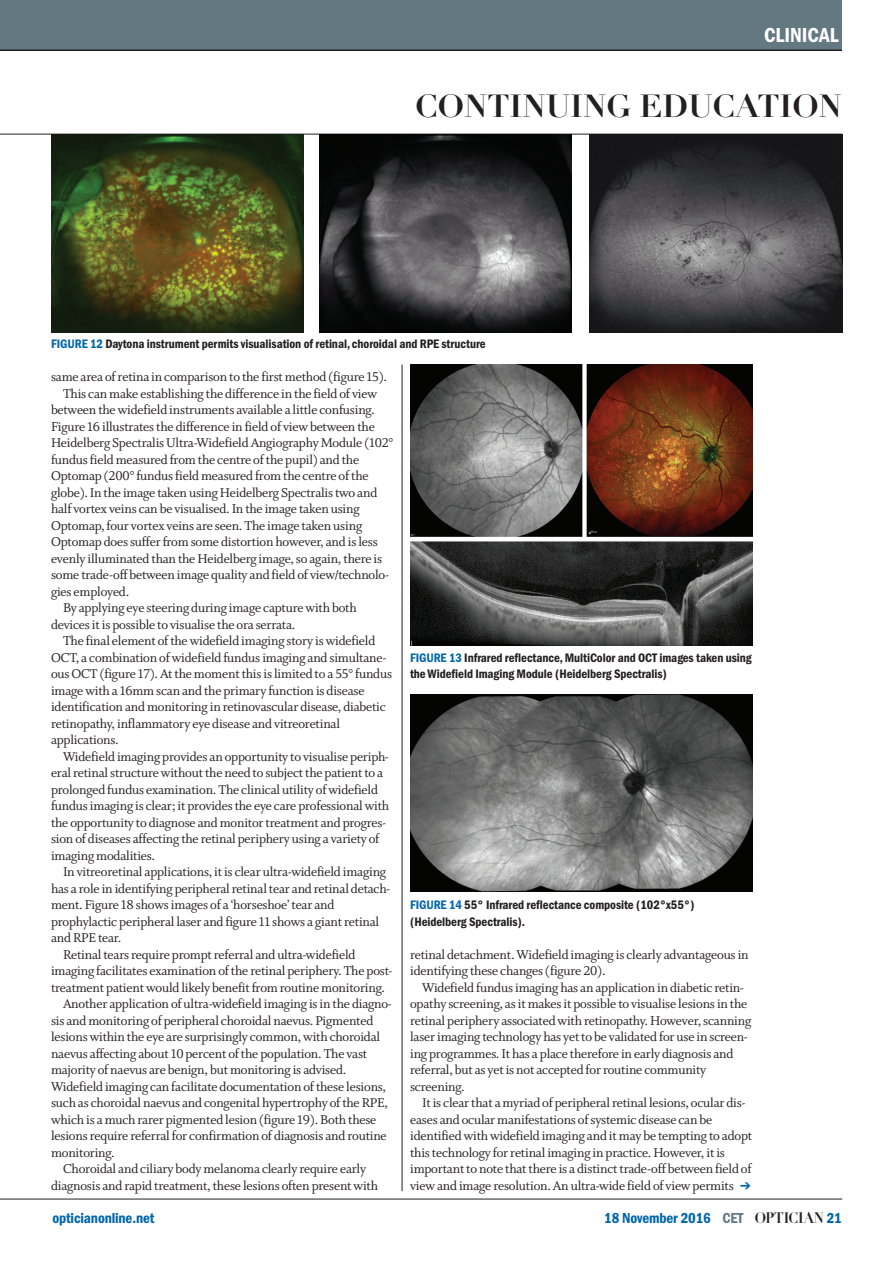
<style>
.page{position:relative;width:893px;height:1263px;background:#fff}
.page>*{position:absolute;margin:0;border:0;box-sizing:border-box;transform-origin:0 0}
.t1{font:700 31.5px "Didot LT Std";color:#231f20}
.t2{font:21px "ITC Franklin Gothic Std Dm Cd";color:#fff}
.t3{font:15px "ITC Franklin Gothic Std Dm Cd";letter-spacing:-.01em;color:#0166ac}
.Text_-_Indented{font:14.25px/16.5px "Whitman Roman LF";letter-spacing:-.015em;color:#231f20}
.t4{font:12.75px/16.5px "ITC Franklin Gothic Std Dm Cd";letter-spacing:-.005em;color:#231f20}
.s1{color:#0166ac}
.s2{color:#647882}
.s3{font-family:"Didot LT Std";font-weight:700;color:#231f20}
</style>
<div class="page">
<hr style="left:0;top:1199px;width:842px;height:1px;background:#231f20">
<hr style="left:0;top:134px;width:842px;height:1px;background:#231f20">
<div style="left:0;top:0;width:842px;height:50px;background:#647882"></div>
<hr style="left:0;top:50px;width:842px;height:1px;background:#231f20">
<hr style="left:402px;top:365px;width:1px;height:826px;background:#231f20">
<img style="left:51px;top:134px;width:253px;height:198px">
<img style="left:319px;top:134px;width:252px;height:198px">
<img style="left:590px;top:134px;width:252px;height:198px">
<img style="left:410px;top:365px;width:342px;height:280px">
<img style="left:410px;top:695px;width:342px;height:196px">
<p class="t2" style="left:764px;top:23px;width:76px">CLINICAL</p>
<h1 class="t1" style="left:415px;top:87px;width:428px">CONTINUING EDUCATION</h1>
<p class="t4" style="left:51px;top:336px;width:436px"><span class="s1">FIGURE 12</span> Daytona instrument permits visualisation of retinal, choroidal and RPE structure</p>
<p class="Text_-_Indented" style="left:51px;top:369px;width:338px">same area of retina in comparison to the first method (figure 15).</p>
<p class="Text_-_Indented" style="left:51px;top:385px;width:344px;text-indent:12px">This can make establishing the difference in the field of view between the widefield instruments available a little confusing.<br>Figure 16 illustrates the difference in field of view between the Heidelberg Spectralis Ultra-Widefield Angiography Module (102° fundus field measured from the centre of the pupil) and the Optomap (200° fundus field measured from the centre of the globe). In the image taken using Heidelberg Spectralis two and half vortex veins can be visualised. In the image taken using Optomap, four vortex veins are seen. The image taken using Optomap does suffer from some distortion however, and is less evenly illuminated than the Heidelberg image, so again, there is some trade-off between image quality and field of view/technolo&shy;gies employed.</p>
<p class="Text_-_Indented" style="left:51px;top:600px;width:307px;text-indent:12px">By applying eye steering during image capture with both devices it is possible to visualise the ora serrata.</p>
<p class="Text_-_Indented" style="left:51px;top:633px;width:343px;text-indent:12px">The final element of the widefield imaging story is widefield OCT, a combination of widefield fundus imaging and simultane&shy;ous OCT (figure 17). At the moment this is limited to a 55° fundus image with a 16mm scan and the primary function is disease identification and monitoring in retinovascular disease, diabetic retinopathy, inflammatory eye disease and vitreoretinal applications.</p>
<p class="Text_-_Indented" style="left:51px;top:748px;width:340px;text-indent:12px">Widefield imaging provides an opportunity to visualise periph&shy;eral retinal structure without the need to subject the patient to a prolonged fundus examination. The clinical utility of widefield fundus imaging is clear; it provides the eye care professional with the opportunity to diagnose and monitor treatment and progres&shy;sion of diseases affecting the retinal periphery using a variety of imaging modalities.</p>
<p class="Text_-_Indented" style="left:51px;top:864px;width:341px;text-indent:12px">In vitreoretinal applications, it is clear ultra-widefield imaging has a role in identifying peripheral retinal tear and retinal detach&shy;ment. Figure 18 shows images of a ‘horseshoe’ tear and prophylactic peripheral laser and figure 11 shows a giant retinal and RPE tear.</p>
<p class="Text_-_Indented" style="left:51px;top:946px;width:343px;text-indent:12px">Retinal tears require prompt referral and ultra-widefield imaging facilitates examination of the retinal periphery. The post&shy;treatment patient would likely benefit from routine monitoring.</p>
<p class="Text_-_Indented" style="left:51px;top:996px;width:342px;text-indent:12px">Another application of ultra-widefield imaging is in the diagno&shy;sis and monitoring of peripheral choroidal naevus. Pigmented lesions within the eye are surprisingly common, with choroidal naevus affecting about 10 percent of the population. The vast majority of naevus are benign, but monitoring is advised.<br>Widefield imaging can facilitate documentation of these lesions, such as choroidal naevus and congenital hypertrophy of the RPE, which is a much rarer pigmented lesion (figure 19). Both these lesions require referral for confirmation of diagnosis and routine monitoring.</p>
<p class="Text_-_Indented" style="left:51px;top:1161px;width:329px;text-align:center">Choroidal and ciliary body melanoma clearly require early diagnosis and rapid treatment, these lesions often present with</p>
<p class="t4" style="left:410px;top:649px;width:343px"><span class="s1">FIGURE 13</span> Infrared reflectance, MultiColor and OCT images taken using the Widefield Imaging Module (Heidelberg Spectralis)</p>
<p class="t4" style="left:410px;top:897px;width:286px"><span class="s1">FIGURE 14</span> 55° Infrared reflectance composite (102°x55°) (Heidelberg Spectralis).</p>
<p class="Text_-_Indented" style="left:410px;top:946px;width:340px">retinal detachment. Widefield imaging is clearly advantageous in identifying these changes (figure 20).</p>
<p class="Text_-_Indented" style="left:410px;top:979px;width:343px;text-indent:12px">Widefield fundus imaging has an application in diabetic retin&shy;opathy screening, as it makes it possible to visualise lesions in the retinal periphery associated with retinopathy. However, scanning laser imaging technology has yet to be validated for use in screen&shy;ing programmes. It has a place therefore in early diagnosis and referral, but as yet is not accepted for routine community screening.</p>
<p class="Text_-_Indented" style="left:410px;top:1095px;width:344px;text-indent:12px">It is clear that a myriad of peripheral retinal lesions, ocular dis&shy;eases and ocular manifestations of systemic disease can be identified with widefield imaging and it may be tempting to adopt this technology for retinal imaging in practice. However, it is important to note that there is a distinct trade-off between field of view and image resolution. An ultra-wide field of view permits</p>
<p class="t3" style="left:52px;top:1209px;width:103px">opticianonline.net</p>
<p class="t3" style="left:604px;top:1209px;width:239px">18 November 2016 <span class="s2">CET</span> <span class="s3">OPTICIAN</span> 21</p>
</div>
